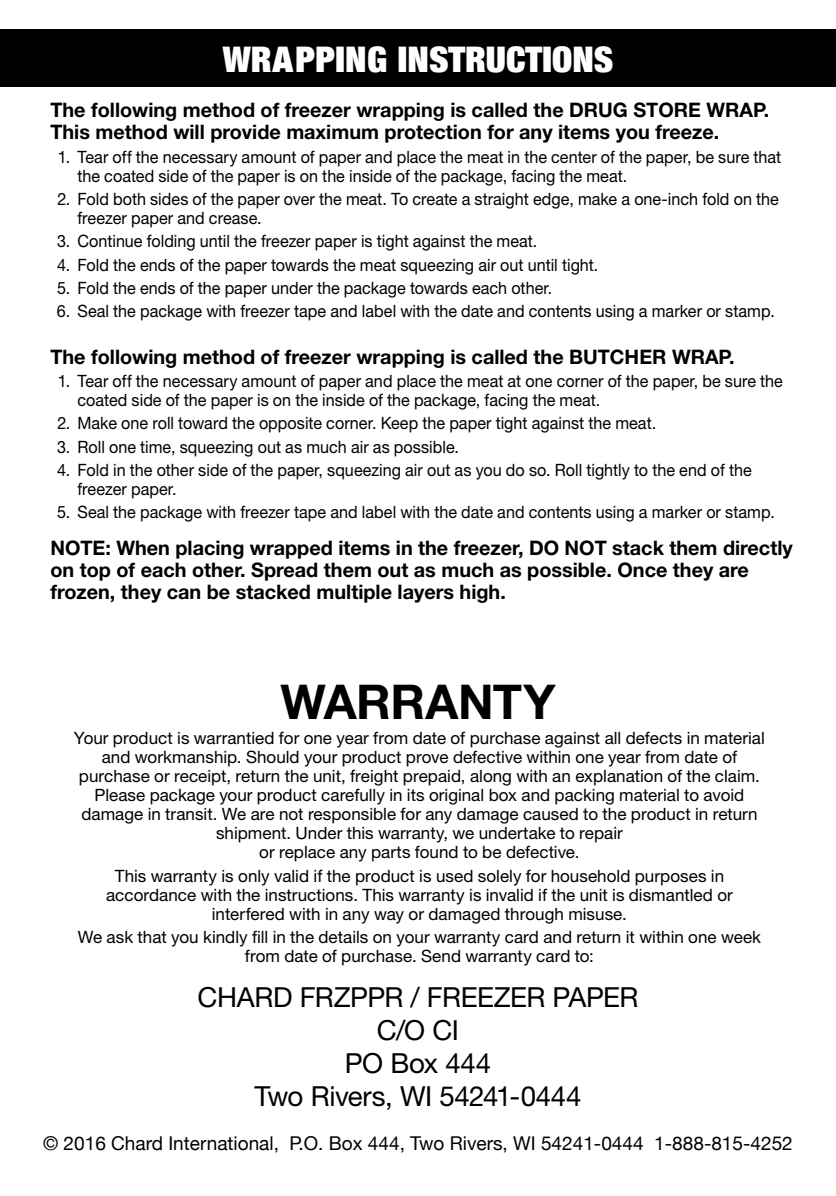
<style>
.page{position:relative;width:836px;height:1196px;background:#fff}
.page>*{position:absolute;margin:0;border:0;box-sizing:border-box;transform-origin:0 0}
.t1{font:700 48px "Helvetica Neue LT Std";letter-spacing:-.005em;color:#000}
.t2{font:38px "Sans Extra Black Condensed DTC";color:#fff}
.t3{font:27.6px/33.2px "Helvetica Neue LT Std";letter-spacing:-.015em;color:#000;text-align:center}
.t4{font:700 20px/22px "Helvetica Neue LT Std";color:#000}
.t5{font:19px "Helvetica Neue";color:#000}
.t6{font:17px/19px "Helvetica Neue LT Std";color:#000;scale:.95 1}
.t7{font:17px/19px "Helvetica Neue LT Std";color:#000;text-align:center}
</style>
<div class="page">
<div style="left:0;top:26px;width:835px;height:62px;background:#000"></div>
<h2 class="t2" style="left:223px;top:37px;width:392px">WRAPPING INSTRUCTIONS</h2>
<p class="t4" style="left:50px;top:99px;width:720px">The following method of freezer wrapping is called the DRUG STORE WRAP.<br>This method will provide maximum protection for any items you freeze.</p>
<p class="t6" style="left:77px;top:147px;width:742px;text-indent:-20px">1. Tear off the necessary amount of paper and place the meat in the center of the paper, be sure that the coated side of the paper is on the inside of the package, facing the meat.</p>
<p class="t6" style="left:77px;top:189px;width:739px;text-indent:-20px">2. Fold both sides of the paper over the meat. To create a straight edge, make a one-inch fold on the freezer paper and crease.</p>
<p class="t6" style="left:57px;top:231px;width:507px">3. Continue folding until the freezer paper is tight against the meat.</p>
<p class="t6" style="left:57px;top:255px;width:571px">4. Fold the ends of the paper towards the meat squeezing air out until tight.</p>
<p class="t6" style="left:57px;top:278px;width:522px">5. Fold the ends of the paper under the package towards each other.</p>
<p class="t6" style="left:57px;top:301px;width:756px">6. Seal the package with freezer tape and label with the date and contents using a marker or stamp.</p>
<p class="t4" style="left:50px;top:345px;width:685px">The following method of freezer wrapping is called the BUTCHER WRAP.</p>
<p class="t6" style="left:77px;top:371px;width:743px;text-indent:-20px">1. Tear off the necessary amount of paper and place the meat at one corner of the paper, be sure the coated side of the paper is on the inside of the package, facing the meat.</p>
<p class="t6" style="left:57px;top:413px;width:631px">2. Make one roll toward the opposite corner. Keep the paper tight against the meat.</p>
<p class="t6" style="left:57px;top:437px;width:424px">3. Roll one time, squeezing out as much air as possible.</p>
<p class="t6" style="left:77px;top:460px;width:711px;text-indent:-20px">4. Fold in the other side of the paper, squeezing air out as you do so. Roll tightly to the end of the freezer paper.</p>
<p class="t6" style="left:57px;top:502px;width:756px">5. Seal the package with freezer tape and label with the date and contents using a marker or stamp.</p>
<p class="t4" style="left:50px;top:536px;width:743px">NOTE: When placing wrapped items in the freezer, DO NOT stack them directly on top of each other. Spread them out as much as possible. Once they are frozen, they can be stacked multiple layers high.</p>
<h1 class="t1" style="left:280px;top:672px;width:276px">WARRANTY</h1>
<p class="t7" style="left:74px;top:728px;width:692px">Your product is warrantied for one year from date of purchase against all defects in material and workmanship. Should your product prove defective within one year from date of purchase or receipt, return the unit, freight prepaid, along with an explanation of the claim.<br>Please package your product carefully in its original box and packing material to avoid damage in transit. We are not responsible for any damage caused to the product in return shipment. Under this warranty, we undertake to repair<br>or replace any parts found to be defective.</p>
<p class="t7" style="left:106px;top:865px;width:628px">This warranty is only valid if the product is used solely for household purposes in accordance with the instructions. This warranty is invalid if the unit is dismantled or interfered with in any way or damaged through misuse.</p>
<p class="t7" style="left:78px;top:927px;width:684px">We ask that you kindly fill in the details on your warranty card and return it within one week from date of purchase. Send warranty card to:</p>
<h3 class="t3" style="left:197px;top:979px;width:442px">CHARD FRZPPR / FREEZER PAPER<br>C/O CI<br>PO Box 444<br>Two Rivers, WI 54241-0444</h3>
<p class="t5" style="left:43px;top:1129px;width:751px">© 2016 Chard International, P.O. Box 444, Two Rivers, WI 54241-0444 1-888-815-4252</p>
</div>
